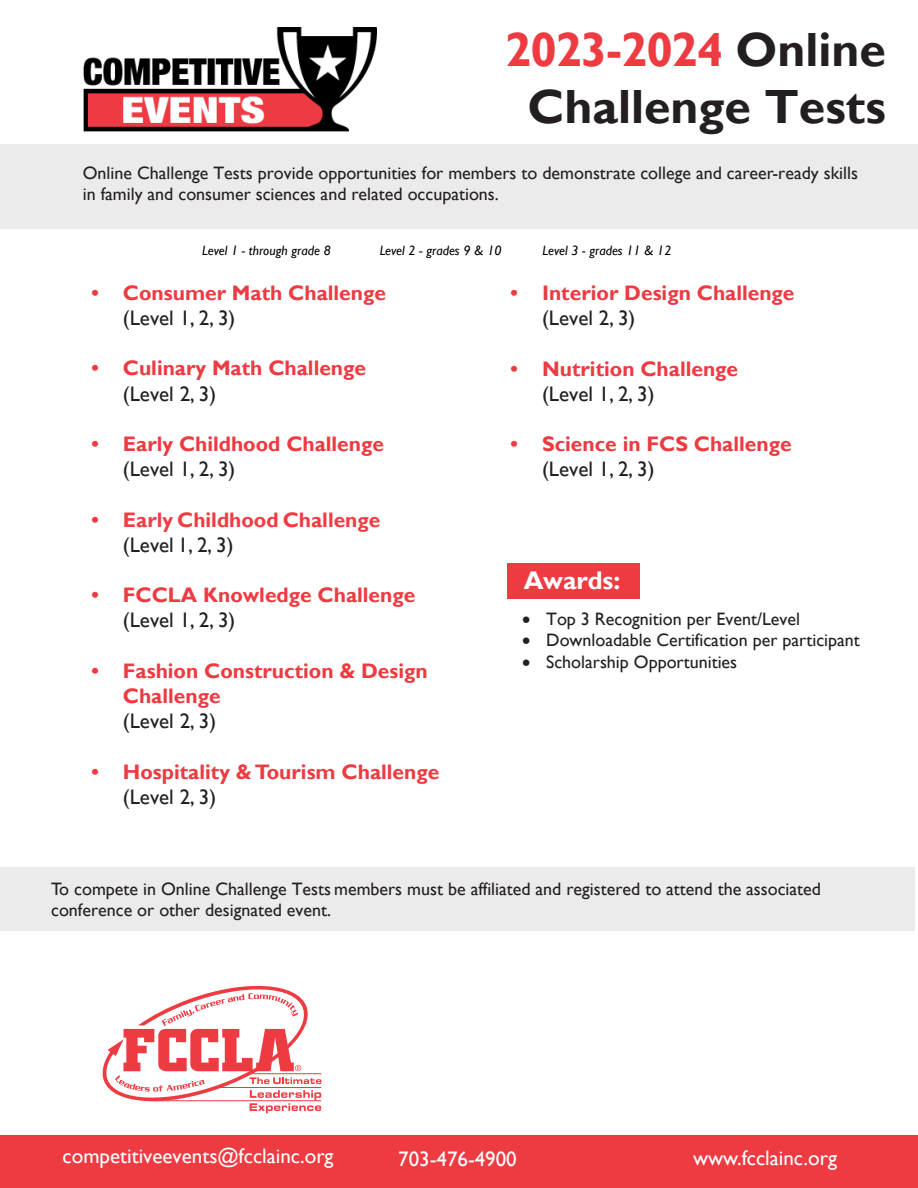
<style>
.page{position:relative;width:918px;height:1188px;background:#fff}
.page>*{position:absolute;margin:0;border:0;box-sizing:border-box;transform-origin:0 0}
.t1{font:700 48px/57.6px "Gill Sans";color:#231f20;text-align:center}
.t2{font:700 25.5px "Gill Sans";color:#fff}
.t3{font:700 21px/25.2px "Gill Sans";color:#ee3a41}
.t4{font:21px "Gill Sans";color:#fff}
.t5{font:700 21px/25.2px "Gill Sans";color:#ef3d42}
.t6{font:18px/21.6px "Gill Sans";color:#231f20}
.t7{font:italic 13.5px "Gill Sans";color:#000}
.s1{color:#ee3a41}
.s2{font-weight:400;color:#231f20}
</style>
<div class="page">
<div style="left:0;top:144px;width:918px;height:84px;background:#ecebeb"></div>
<div style="left:0;top:868px;width:915px;height:63px;background:#ecebeb"></div>
<svg style="left:103px;top:986px;width:218px;height:127px"></svg>
<hr style="left:213px;top:1087px;width:108px;height:1px;background:#ee3a41">
<hr style="left:151px;top:1100px;width:170px;height:1px;background:#ee3a41">
<img style="left:83px;top:28px;width:294px;height:104px">
<div style="left:1px;top:1136px;width:917px;height:52px;background:#ee3a41"></div>
<div style="left:507px;top:564px;width:132px;height:35px;background:#ee3a41"></div>
<p class="t1" style="left:505px;top:22px;width:382px"><span class="s1">2023-2024</span> Online<br>Challenge Tests</p>
<p class="t6" style="left:83px;top:162px;width:777px">Online Challenge Tests provide opportunities for members to demonstrate college and career-ready skills in family and consumer sciences and related occupations.</p>
<p class="t7" style="left:202px;top:243px;width:130px">Level 1 - through grade 8</p>
<p class="t7" style="left:380px;top:243px;width:123px">Level 2 - grades 9 &amp; 10</p>
<p class="t7" style="left:543px;top:243px;width:130px">Level 3 - grades 11 &amp; 12</p>
<p class="t3" style="left:123px;top:280px;width:265px;text-indent:-31px">• Consumer Math Challenge <span class="s2">(Level 1, 2, 3)</span></p>
<p class="t3" style="left:123px;top:356px;width:245px;text-indent:-32px">• Culinary Math Challenge <span class="s2">(Level 2, 3)</span></p>
<p class="t3" style="left:123px;top:431px;width:263px;text-indent:-32px">• Early Childhood Challenge <span class="s2">(Level 1, 2, 3)</span></p>
<p class="t5" style="left:123px;top:508px;width:259px;text-indent:-32px"><span class="s1">•</span> Early Childhood Challenge <span class="s2">(Level 1, 2, 3)</span></p>
<p class="t3" style="left:123px;top:582px;width:294px;text-indent:-32px">• FCCLA Knowledge Challenge <span class="s2">(Level 1, 2, 3)</span></p>
<p class="t3" style="left:123px;top:658px;width:306px;text-indent:-32px">• Fashion Construction &amp; Design<br>Challenge<br><span class="s2">(Level 2, 3)</span></p>
<p class="t3" style="left:123px;top:759px;width:318px;text-indent:-32px">• Hospitality &amp; Tourism Challenge <span class="s2">(Level 2, 3)</span></p>
<p class="t3" style="left:542px;top:280px;width:254px;text-indent:-32px">• Interior Design Challenge <span class="s2">(Level 2, 3)</span></p>
<p class="t3" style="left:542px;top:356px;width:198px;text-indent:-32px">• Nutrition Challenge <span class="s2">(Level 1, 2, 3)</span></p>
<p class="t3" style="left:542px;top:431px;width:251px;text-indent:-32px">• Science in FCS Challenge <span class="s2">(Level 1, 2, 3)</span></p>
<p class="t2" style="left:524px;top:565px;width:98px">Awards:</p>
<p class="t6" style="left:522px;top:608px;width:279px">• Top 3 Recognition per Event/Level</p>
<p class="t6" style="left:522px;top:630px;width:339px">• Downloadable Certification per participant</p>
<p class="t6" style="left:522px;top:651px;width:216px">• Scholarship Opportunities</p>
<p class="t6" style="left:51px;top:878px;width:771px">To compete in Online Challenge Tests members must be affiliated and registered to attend the associated conference or other designated event.</p>
<p class="t4" style="left:63px;top:1144px;width:273px">competitiveevents@fcclainc.org</p>
<p class="t4" style="left:398px;top:1147px;width:120px">703-476-4900</p>
<p class="t4" style="left:693px;top:1146px;width:146px">www.fcclainc.org</p>
</div>
